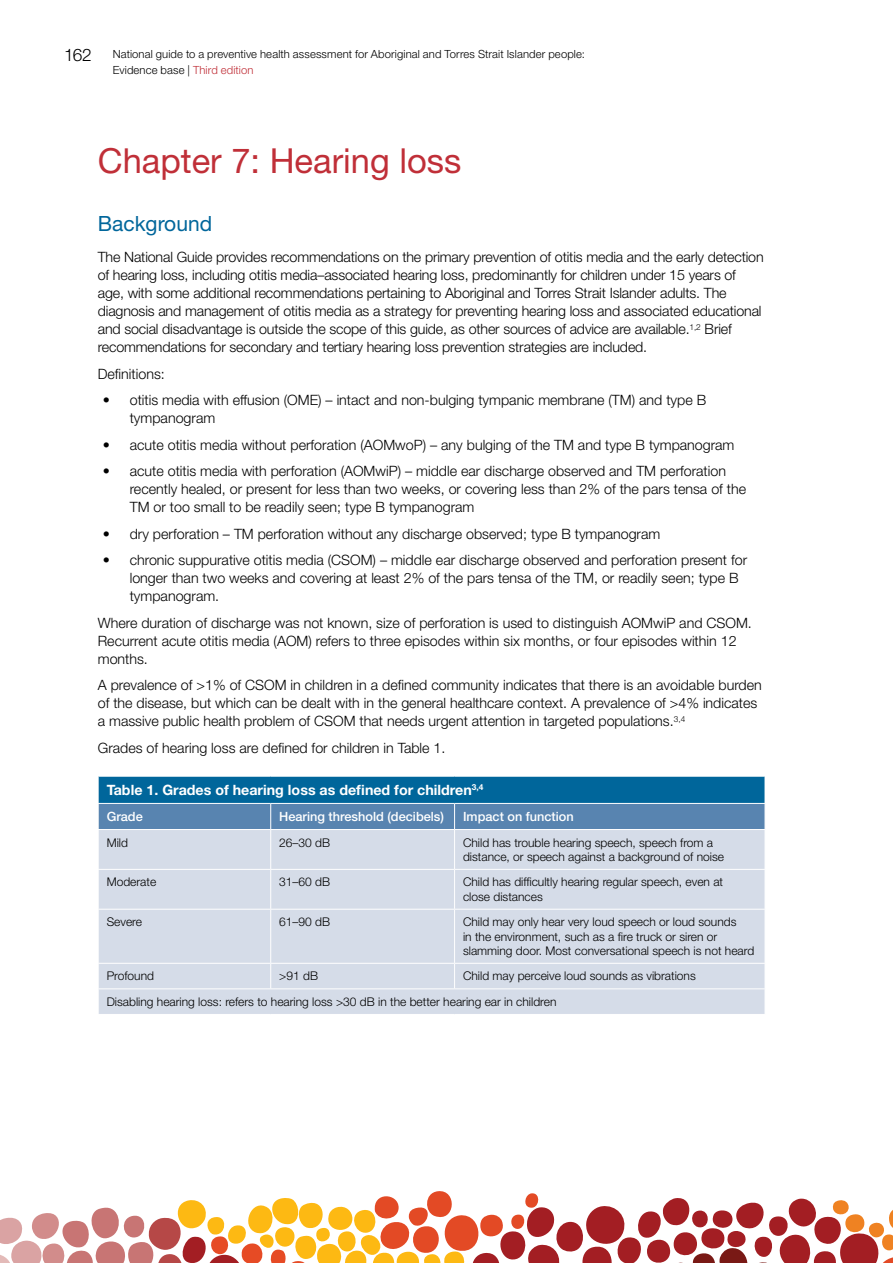
<style>
.page{position:relative;width:893px;height:1263px;background:#fff}
.page>*{position:absolute;margin:0;border:0;box-sizing:border-box;transform-origin:0 0}
.t1{font:34.5px "Helvetica Neue LT Std";color:#c02f38}
.t2{font:21px "Helvetica Neue LT Std";color:#00669b}
.t3{font:300 14.25px/18px "Helvetica Neue LT Std";color:#000}
.t4{font:700 14.25px "Helvetica Neue LT Std";color:#fff}
.t5{font:500 12.75px "Helvetica Neue LT Std";color:#fff}
.t6{font:300 12px/14.2px "Helvetica Neue LT Std";color:#000}
.t7{font:300 11.25px/15.8px "Helvetica Neue LT Std";letter-spacing:.01em;color:#000}
.s1{font-size:17.25px}
.s2{color:#c02f38}
</style>
<div class="page">
<svg style="left:0;top:1191px;width:893px;height:72px"></svg>
<div style="left:99px;top:830px;width:666px;height:184px;background:#d5dce8"></div>
<hr style="left:270px;top:830px;width:1px;height:39px;background:#fff">
<hr style="left:454px;top:830px;width:1px;height:39px;background:#fff">
<hr style="left:98px;top:869px;width:173px;height:1px;background:#fff">
<hr style="left:271px;top:869px;width:184px;height:1px;background:#fff">
<hr style="left:270px;top:870px;width:1px;height:39px;background:#fff">
<hr style="left:455px;top:869px;width:310px;height:1px;background:#fff">
<hr style="left:454px;top:870px;width:1px;height:39px;background:#fff">
<hr style="left:98px;top:909px;width:173px;height:1px;background:#fff">
<hr style="left:271px;top:909px;width:184px;height:1px;background:#fff">
<hr style="left:270px;top:909px;width:1px;height:54px;background:#fff">
<hr style="left:455px;top:909px;width:310px;height:1px;background:#fff">
<hr style="left:454px;top:909px;width:1px;height:54px;background:#fff">
<hr style="left:98px;top:963px;width:173px;height:1px;background:#fff">
<hr style="left:271px;top:963px;width:184px;height:1px;background:#fff">
<svg style="left:270px;top:964px;width:1px;height:24px"></svg>
<hr style="left:455px;top:963px;width:310px;height:1px;background:#fff">
<svg style="left:454px;top:964px;width:1px;height:24px"></svg>
<svg style="left:98px;top:777px;width:667px;height:52px;background:#2f77a7"></svg>
<hr style="left:98px;top:988px;width:173px;height:1px;background:#fff">
<svg style="left:98px;top:964px;width:1px;height:50px"></svg>
<hr style="left:271px;top:988px;width:184px;height:1px;background:#fff">
<hr style="left:455px;top:988px;width:310px;height:1px;background:#fff">
<p class="t7" style="left:113px;top:46px;width:474px;text-indent:-49px"><span class="s1">162</span> National guide to a preventive health assessment for Aboriginal and Torres Strait Islander people:<br>Evidence base | <span class="s2">Third edition</span></p>
<h1 class="t1" style="left:98px;top:141px;width:365px">Chapter 7: Hearing loss</h1>
<h2 class="t2" style="left:98px;top:211px;width:116px">Background</h2>
<p class="t3" style="left:98px;top:248px;width:667px">The National Guide provides recommendations on the primary prevention of otitis media and the early detection of hearing loss, including otitis media–associated hearing loss, predominantly for children under 15 years of age, with some additional recommendations pertaining to Aboriginal and Torres Strait Islander adults. The diagnosis and management of otitis media as a strategy for preventing hearing loss and associated educational and social disadvantage is outside the scope of this guide, as other sources of advice are available.<sup>1,2</sup> Brief recommendations for secondary and tertiary hearing loss prevention strategies are included.</p>
<p class="t3" style="left:98px;top:364px;width:69px">Definitions:</p>
<p class="t3" style="left:130px;top:391px;width:578px;text-indent:-27px">• otitis media with effusion (OME) – intact and non-bulging tympanic membrane (TM) and type B tympanogram</p>
<p class="t3" style="left:103px;top:435px;width:633px">• acute otitis media without perforation (AOMwoP) – any bulging of the TM and type B tympanogram</p>
<p class="t3" style="left:130px;top:462px;width:618px;text-indent:-27px">• acute otitis media with perforation (AOMwiP) – middle ear discharge observed and TM perforation recently healed, or present for less than two weeks, or covering less than 2% of the pars tensa of the<br>TM or too small to be readily seen; type B tympanogram</p>
<p class="t3" style="left:103px;top:524px;width:559px">• dry perforation – TM perforation without any discharge observed; type B tympanogram</p>
<p class="t3" style="left:130px;top:551px;width:619px;text-indent:-27px">• chronic suppurative otitis media (CSOM) – middle ear discharge observed and perforation present for longer than two weeks and covering at least 2% of the pars tensa of the TM, or readily seen; type B tympanogram.</p>
<p class="t3" style="left:98px;top:613px;width:656px">Where duration of discharge was not known, size of perforation is used to distinguish AOMwiP and CSOM.<br>Recurrent acute otitis media (AOM) refers to three episodes within six months, or four episodes within 12 months.</p>
<p class="t3" style="left:98px;top:676px;width:665px">A prevalence of &gt;1% of CSOM in children in a defined community indicates that there is an avoidable burden of the disease, but which can be dealt with in the general healthcare context. A prevalence of &gt;4% indicates a massive public health problem of CSOM that needs urgent attention in targeted populations.<sup>3,4</sup></p>
<p class="t3" style="left:98px;top:738px;width:349px">Grades of hearing loss are defined for children in Table 1.</p>
<p class="t4" style="left:107px;top:781px;width:378px">Table 1. Grades of hearing loss as defined for children<sup>3,4</sup></p>
<p class="t5" style="left:107px;top:809px;width:38px">Grade</p>
<p class="t5" style="left:279px;top:809px;width:166px">Hearing threshold (decibels)</p>
<p class="t5" style="left:463px;top:809px;width:112px">Impact on function</p>
<p class="t6" style="left:107px;top:835px;width:23px">Mild</p>
<p class="t6" style="left:279px;top:835px;width:52px">26–30 dB</p>
<p class="t6" style="left:463px;top:835px;width:262px">Child has trouble hearing speech, speech from a distance, or speech against a background of noise</p>
<p class="t6" style="left:107px;top:875px;width:51px">Moderate</p>
<p class="t6" style="left:279px;top:875px;width:52px">31–60 dB</p>
<p class="t6" style="left:463px;top:875px;width:262px">Child has difficultly hearing regular speech, even at close distances</p>
<p class="t6" style="left:107px;top:914px;width:37px">Severe</p>
<p class="t6" style="left:279px;top:914px;width:52px">61–90 dB</p>
<p class="t6" style="left:463px;top:914px;width:293px">Child may only hear very loud speech or loud sounds<br>in the environment, such as a fire truck or siren or slamming door. Most conversational speech is not heard</p>
<p class="t6" style="left:107px;top:969px;width:49px">Profound</p>
<p class="t6" style="left:279px;top:969px;width:40px">&gt;91 dB</p>
<p class="t6" style="left:107px;top:963px;width:591px;line-height:25.5px;text-indent:356px">Child may perceive loud sounds as vibrations<br>Disabling hearing loss: refers to hearing loss &gt;30 dB in the better hearing ear in children</p>
</div>
